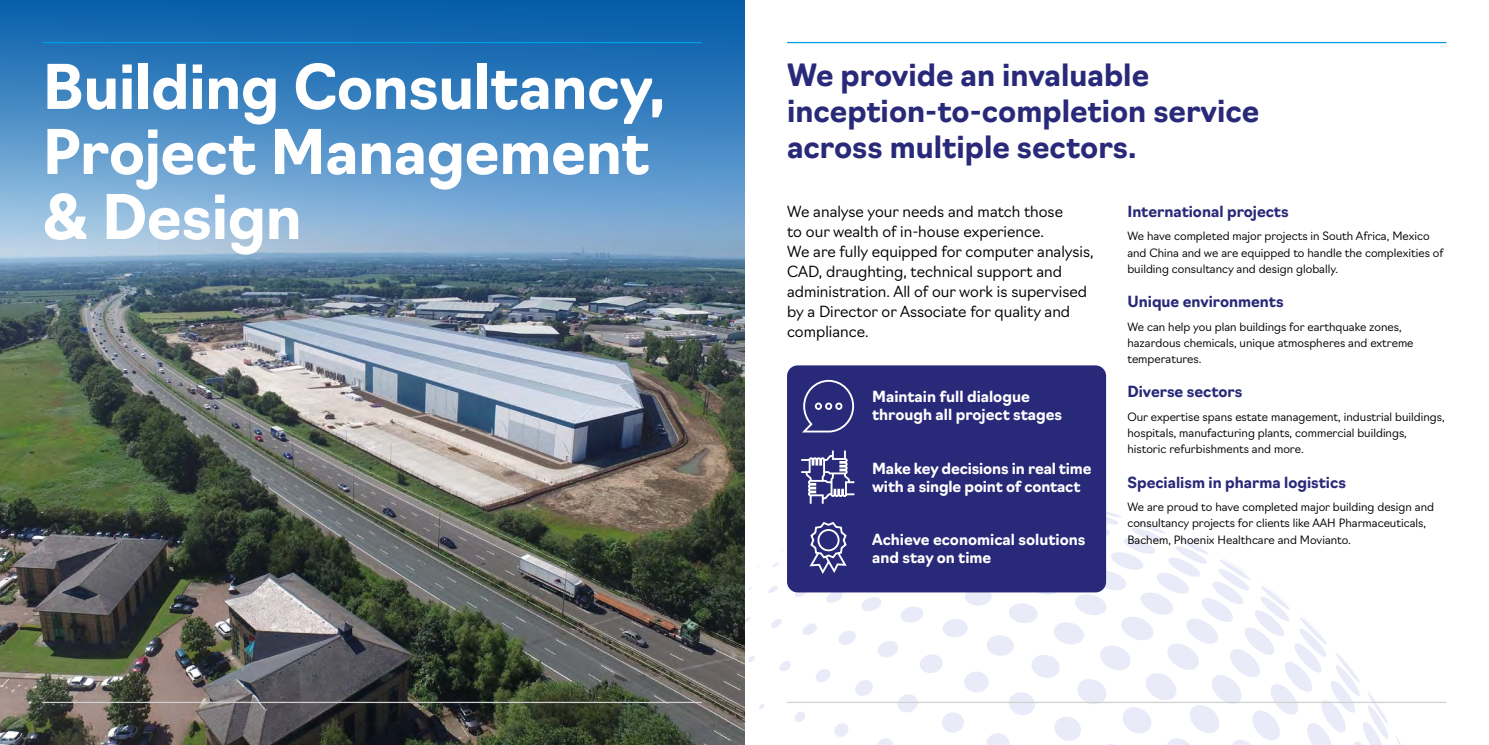
<style>
.page{position:relative;width:1489px;height:745px;background:#fff}
.page>*{position:absolute;margin:0;border:0;box-sizing:border-box;transform-origin:0 0}
.t1{font:700 60px/65px "Navigo";letter-spacing:-.01em;color:#fff}
.t2{font:700 30px/36px "Navigo";color:#292979}
.t3{font:300 15px/20px "Navigo";color:#000}
.t4{font:700 15px/18px "Navigo";color:#fff}
.t5{font:700 15px "Navigo";color:#292979}
.t6{font:300 11.25px/16.2px "Navigo";color:#000}
</style>
<div class="page">
<svg style="left:744px;top:496px;width:703px;height:248px"></svg>
<img style="left:0;top:319px;width:744px;height:425px">
<svg style="left:0;top:0;width:744px;height:319px;background:#5088b8"></svg>
<div style="left:787px;top:365px;width:319px;height:227px;background:#292979;border-radius:11px"></div>
<svg style="left:802px;top:379px;width:53px;height:54px"></svg>
<svg style="left:801px;top:450px;width:54px;height:54px"></svg>
<svg style="left:809px;top:522px;width:38px;height:52px"></svg>
<hr style="left:787px;top:701px;width:659px;height:1px;background:#d0d0d0">
<hr style="left:43px;top:701px;width:659px;height:1px;background:#d0d0d0">
<hr style="left:787px;top:42px;width:659px;height:1px;background:#009fe3">
<hr style="left:43px;top:42px;width:659px;height:1px;background:#009fe3">
<h1 class="t1" style="left:43px;top:50px;width:624px">Building Consultancy,<br>Project Management &amp; Design</h1>
<h2 class="t2" style="left:787px;top:55px;width:473px">We provide an invaluable inception-to-completion service across multiple sectors.</h2>
<p class="t3" style="left:787px;top:200px;width:308px">We analyse your needs and match those<br>to our wealth of in-house experience.<br>We are fully equipped for computer analysis, CAD, draughting, technical support and administration. All of our work is supervised by a Director or Associate for quality and compliance.</p>
<h3 class="t5" style="left:1127px;top:199px;width:163px">International projects</h3>
<p class="t6" style="left:1127px;top:227px;width:317px">We have completed major projects in South Africa, Mexico and China and we are equipped to handle the complexities of building consultancy and design globally.</p>
<h3 class="t5" style="left:1127px;top:290px;width:158px">Unique environments</h3>
<p class="t6" style="left:1127px;top:317px;width:288px">We can help you plan buildings for earthquake zones, hazardous chemicals, unique atmospheres and extreme temperatures.</p>
<h3 class="t5" style="left:1127px;top:380px;width:117px">Diverse sectors</h3>
<p class="t6" style="left:1127px;top:407px;width:319px">Our expertise spans estate management, industrial buildings, hospitals, manufacturing plants, commercial buildings, historic refurbishments and more.</p>
<h3 class="t5" style="left:1127px;top:470px;width:220px">Specialism in pharma logistics</h3>
<p class="t6" style="left:1127px;top:497px;width:308px">We are proud to have completed major building design and consultancy projects for clients like AAH Pharmaceuticals,<br>Bachem, Phoenix Healthcare and Movianto.</p>
<h3 class="t4" style="left:872px;top:386px;width:192px">Maintain full dialogue through all project stages</h3>
<h3 class="t4" style="left:872px;top:458px;width:221px">Make key decisions in real time with a single point of contact</h3>
<h3 class="t4" style="left:872px;top:528px;width:215px">Achieve economical solutions and stay on time</h3>
</div>
